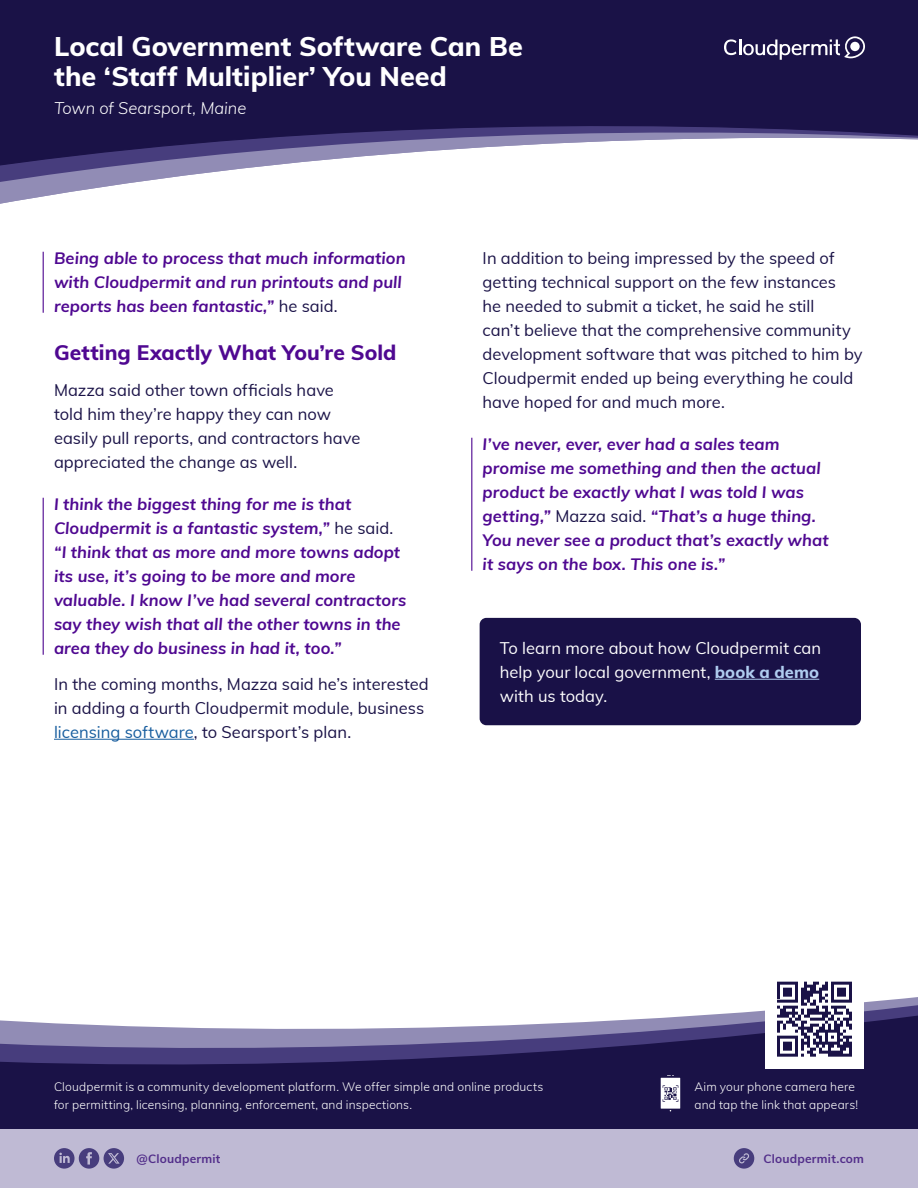
<style>
.page{position:relative;width:918px;height:1188px;background:#fff}
.page>*{position:absolute;margin:0;border:0;box-sizing:border-box;transform-origin:0 0}
.t1{font:800 27px/30px "Muli";color:#fff}
.Brochure_hed{font:800 21px "Muli";letter-spacing:.005em;color:#4f0891}
.t2{font:italic 700 16.5px/24px "Muli";color:#4f0891}
.Brochure_hed-2{font:16.5px/24px "Muli";color:#1a1247}
.t3{font:16.5px/24px "Muli";color:#fff;text-align:justify}
.t4{font:italic 300 16.5px "Muli";color:#fff}
.t5{font:300 12px/18px "Muli";letter-spacing:.015em;color:#fff}
.t6{font:700 12px "Muli";letter-spacing:.015em;color:#522e8a}
.s1{font-weight:400;font-style:normal;color:#191147}
.s2{color:#175d9e}
.s3{font-weight:800;color:#afccef}
</style>
<div class="page">
<hr style="left:43px;top:252px;width:1px;height:61px;background:#4f0891">
<hr style="left:43px;top:498px;width:1px;height:157px;background:#4f0891">
<hr style="left:54px;top:739px;width:140px;height:1px;background:#175d9e">
<hr style="left:471px;top:438px;width:1px;height:133px;background:#4f0891">
<div style="left:480px;top:618px;width:381px;height:107px;background:#191147;border-radius:7px"></div>
<hr style="left:715px;top:679px;width:104px;height:1px;background:#afccef">
<svg style="left:0;top:997px;width:918px;height:133px;fill:#1a1247"></svg>
<svg style="left:0;top:174px;width:197px;height:18px;fill:#918cb5"></svg>
<svg style="left:0;top:0;width:918px;height:174px;background:#3e3765"></svg>
<div style="left:765px;top:970px;width:99px;height:99px;background:#fff"></div>
<svg style="left:777px;top:982px;width:75px;height:75px"></svg>
<svg style="left:659px;top:1074px;width:22px;height:39px"></svg>
<div style="left:0;top:1130px;width:918px;height:58px;background:#bfbad4"></div>
<svg style="left:54px;top:1148px;width:70px;height:21px"></svg>
<svg style="left:734px;top:1148px;width:20px;height:21px"></svg>
<svg style="left:724px;top:36px;width:141px;height:24px;background:#504a73"></svg>
<h1 class="t1" style="left:54px;top:30px;width:470px">Local Government Software Can Be the ‘Staff Multiplier’ You Need</h1>
<p class="t4" style="left:54px;top:96px;width:194px">Town of Searsport, Maine</p>
<p class="t2" style="left:54px;top:245px;width:353px">Being able to process that much information with Cloudpermit and run printouts and pull reports has been fantastic,” <span class="s1">he said.</span></p>
<p class="Brochure_hed" style="left:54px;top:337px;width:344px">Getting Exactly What You’re Sold</p>
<p class="Brochure_hed-2" style="left:54px;top:377px;width:308px">Mazza said other town officials have told him they’re happy they can now easily pull reports, and contractors have appreciated the change as well.</p>
<p class="t2" style="left:54px;top:491px;width:354px">I think the biggest thing for me is that Cloudpermit is a fantastic system,” <span class="s1">he said. </span>“I think that as more and more towns adopt its use, it’s going to be more and more valuable. I know I’ve had several contractors say they wish that all the other towns in the area they do business in had it, too.”</p>
<p class="Brochure_hed-2" style="left:54px;top:671px;width:376px">In the coming months, Mazza said he’s interested in adding a fourth Cloudpermit module, business <span class="s2">licensing software</span>, to Searsport’s plan.</p>
<p class="Brochure_hed-2" style="left:483px;top:245px;width:381px">In addition to being impressed by the speed of getting technical support on the few instances<br>he needed to submit a ticket, he said he still<br>can’t believe that the comprehensive community development software that was pitched to him by Cloudpermit ended up being everything he could have hoped for and much more.</p>
<p class="t2" style="left:483px;top:431px;width:348px">I’ve never, ever, ever had a sales team promise me something and then the actual product be exactly what I was told I was getting,” <span class="s1">Mazza said.</span> “That’s a huge thing.<br>You never see a product that’s exactly what it says on the box. This one is.”</p>
<p class="t3" style="left:500px;top:635px;width:323px">To learn more about how Cloudpermit can help your local government, <span class="s3">book a demo </span>with us today.</p>
<p class="t5" style="left:54px;top:1077px;width:491px">Cloudpermit is a community development platform. We offer simple and online products for permitting, licensing, planning, enforcement, and inspections.</p>
<p class="t5" style="left:694px;top:1077px;width:165px">Aim your phone camera here and tap the link that appears!</p>
<p class="t6" style="left:137px;top:1150px;width:85px">@Cloudpermit</p>
<p class="t6" style="left:764px;top:1150px;width:102px">Cloudpermit.com</p>
</div>
